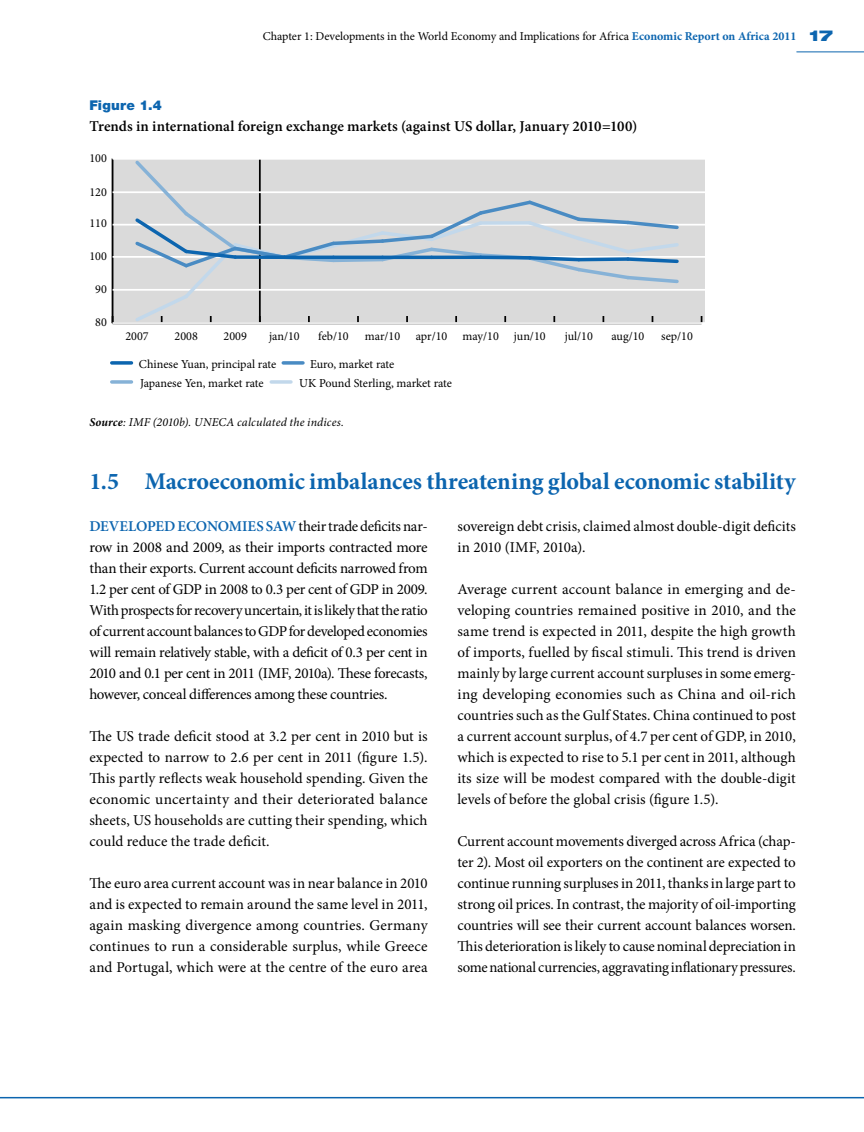
<style>
.page{position:relative;width:864px;height:1132px;background:#fff}
.page>*{position:absolute;margin:0;border:0;box-sizing:border-box;transform-origin:0 0}
.t1{font:700 24px "Minion Pro";letter-spacing:-.005em;color:#0c65af}
.t2{font:15px/21px "Minion Pro";letter-spacing:-.005em;color:#000;text-align:justify}
.t3{font:600 15px "Minion Pro";color:#000}
.t4{font:900 13.5px "Helvetica Neue LT Std";letter-spacing:.015em;color:#0c65af}
.t5{font:12.15px "Minion Pro";color:#000}
.t6{font:12px "Minion Pro";letter-spacing:-.005em;color:#000}
.t7{font:italic 12px "Minion Pro";letter-spacing:.015em;color:#000}
.s1{font-weight:700;color:#0c65af}
.s2{font-family:"Helvetica Neue LT Std";font-weight:900;font-stretch:expanded;font-size:15px;color:#0c65af}
.s3{font-weight:700}
.s4{font-weight:600;color:#0c65af}
</style>
<div class="page">
<hr style="left:1px;top:1096px;width:862px;height:1px;background:#0c65af">
<hr style="left:796px;top:51px;width:67px;height:1px;background:#0c65af">
<div style="left:111px;top:159px;width:594px;height:164px;background:#dadada"></div>
<svg style="left:700px;top:316px;width:2px;height:6px"></svg>
<hr style="left:112px;top:159px;width:1px;height:164px;background:#000">
<hr style="left:112px;top:289px;width:592px;height:1px;background:#fff">
<hr style="left:112px;top:191px;width:592px;height:2px;background:#fff">
<hr style="left:112px;top:224px;width:592px;height:1px;background:#fff">
<hr style="left:112px;top:256px;width:592px;height:2px;background:#fff">
<hr style="left:112px;top:158px;width:592px;height:2px;background:#fff">
<hr style="left:112px;top:322px;width:592px;height:2px;background:#fff">
<svg style="left:132px;top:159px;width:548px;height:165px"></svg>
<hr style="left:112px;top:361px;width:19px;height:3px;background:#0c65af">
<hr style="left:283px;top:361px;width:20px;height:3px;background:#498bc3">
<hr style="left:112px;top:380px;width:19px;height:3px;background:#86b2d7">
<hr style="left:271px;top:380px;width:20px;height:3px;background:#c2d8eb">
<p class="t6" style="left:262px;top:29px;width:571px">Chapter 1: Developments in the World Economy and Implications for Africa <span class="s1">Economic Report on Africa 2011</span> <span class="s2">17</span></p>
<p class="t4" style="left:89px;top:97px;width:74px">Figure 1.4</p>
<p class="t3" style="left:89px;top:116px;width:549px">Trends in international foreign exchange markets (against US dollar, January 2010=100)</p>
<p class="t5" style="left:89px;top:150px;width:19px">100</p>
<p class="t5" style="left:89px;top:183px;width:19px">120</p>
<p class="t5" style="left:89px;top:215px;width:19px">110</p>
<p class="t5" style="left:89px;top:248px;width:19px">100</p>
<p class="t5" style="left:95px;top:281px;width:13px">90</p>
<p class="t5" style="left:95px;top:313px;width:13px">80</p>
<p class="t5" style="left:125px;top:328px;width:25px">2007</p>
<p class="t5" style="left:174px;top:328px;width:25px">2008</p>
<p class="t5" style="left:223px;top:328px;width:25px">2009</p>
<p class="t5" style="left:269px;top:328px;width:32px">jan/10</p>
<p class="t5" style="left:318px;top:328px;width:32px">feb/10</p>
<p class="t5" style="left:365px;top:328px;width:37px">mar/10</p>
<p class="t5" style="left:415px;top:328px;width:131px">apr/10 may/10 jun/10</p>
<p class="t5" style="left:564px;top:328px;width:30px">jul/10</p>
<p class="t5" style="left:611px;top:328px;width:34px">aug/10</p>
<p class="t5" style="left:661px;top:328px;width:33px">sep/10</p>
<p class="t5" style="left:139px;top:356px;width:139px">Chinese Yuan, principal rate</p>
<p class="t5" style="left:310px;top:356px;width:86px">Euro, market rate</p>
<p class="t5" style="left:140px;top:375px;width:125px">Japanese Yen, market rate</p>
<p class="t5" style="left:299px;top:375px;width:154px">UK Pound Sterling, market rate</p>
<p class="t7" style="left:89px;top:413px;width:256px"><span class="s3">Source</span>: IMF (2010b). UNECA calculated the indices.</p>
<h1 class="t1" style="left:89px;top:464px;width:707px">1.5 Macroeconomic imbalances threatening global economic stability</h1>
<p class="t2" style="left:89px;top:515px;width:340px"><span class="s4">Developed economies saw</span> their trade deficits nar&shy;row in 2008 and 2009, as their imports contracted more than their exports. Current account deficits narrowed from 1.2 per cent of GDP in 2008 to 0.3 per cent of GDP in 2009.<br>With prospects for recovery uncertain, it is likely that the ratio of current account balances to GDP for developed economies will remain relatively stable, with a deficit of 0.3 per cent in 2010 and 0.1 per cent in 2011 (IMF, 2010a). These forecasts, however, conceal differences among these countries.</p>
<p class="t2" style="left:89px;top:725px;width:340px">The US trade deficit stood at 3.2 per cent in 2010 but is expected to narrow to 2.6 per cent in 2011 (figure 1.5).<br>This partly reflects weak household spending. Given the economic uncertainty and their deteriorated balance sheets, US households are cutting their spending, which could reduce the trade deficit.</p>
<p class="t2" style="left:89px;top:872px;width:340px">The euro area current account was in near balance in 2010 and is expected to remain around the same level in 2011, again masking divergence among countries. Germany continues to run a considerable surplus, while Greece and Portugal, which were at the centre of the euro area</p>
<p class="t2" style="left:457px;top:515px;width:340px">sovereign debt crisis, claimed almost double-digit deficits in 2010 (IMF, 2010a).</p>
<p class="t2" style="left:457px;top:578px;width:340px">Average current account balance in emerging and de&shy;veloping countries remained positive in 2010, and the same trend is expected in 2011, despite the high growth of imports, fuelled by fiscal stimuli. This trend is driven mainly by large current account surpluses in some emerg&shy;ing developing economies such as China and oil-rich countries such as the Gulf States. China continued to post a current account surplus, of 4.7 per cent of GDP, in 2010, which is expected to rise to 5.1 per cent in 2011, although its size will be modest compared with the double-digit levels of before the global crisis (figure 1.5).</p>
<p class="t2" style="left:457px;top:830px;width:340px">Current account movements diverged across Africa (chap&shy;ter 2). Most oil exporters on the continent are expected to continue running surpluses in 2011, thanks in large part to strong oil prices. In contrast, the majority of oil-importing countries will see their current account balances worsen.<br>This deterioration is likely to cause nominal depreciation in some national currencies, aggravating inflationary pressures.</p>
</div>
